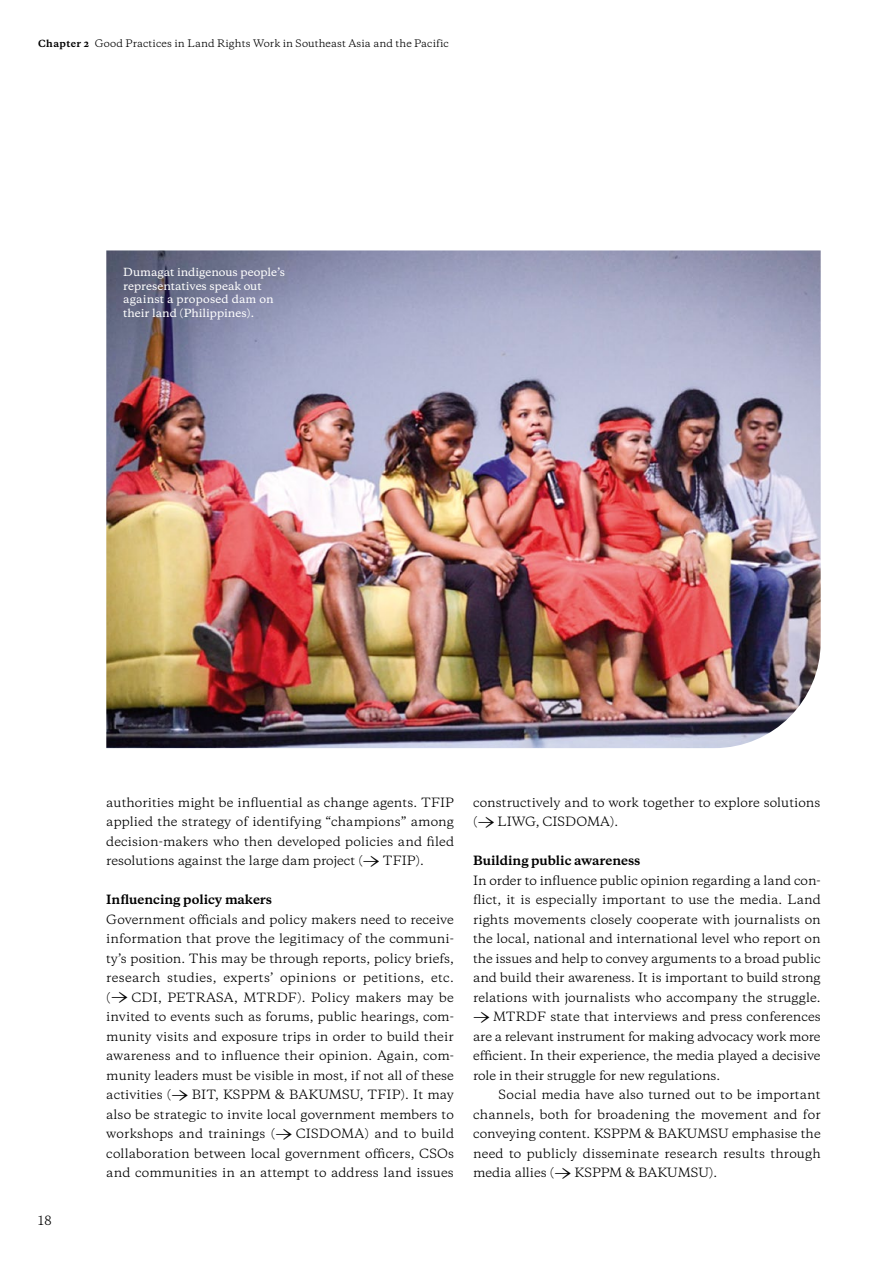
<style>
.page{position:relative;width:893px;height:1263px;background:#fff}
.page>*{position:absolute;margin:0;border:0;box-sizing:border-box;transform-origin:0 0}
.t1{font:12px/19.5px "Galaxie Copernicus";color:#000;text-align:justify}
.t2{font:700 12px "Galaxie Copernicus";color:#000}
.t3{font:500 10.5px/13.5px "Galaxie Copernicus";color:#fff}
.t4{font:9.75px "Galaxie Copernicus";letter-spacing:.01em;color:#000}
.s1{font-weight:700;font-size:9.3px}
.s2{font-size:19.5px}
</style>
<div class="page">
<img style="left:106px;top:250px;width:715px;height:498px">
<p class="t4" style="left:38px;top:37px;width:412px"><span class="s1">Chapter 2</span> Good Practices in Land Rights Work in Southeast Asia and the Pacific</p>
<p class="t3" style="left:123px;top:266px;width:163px">Dumagat indigenous people’s representatives speak out against a proposed dam on their land (Philippines).</p>
<p class="t1" style="left:38px;top:1210px;width:15px">18</p>
<p class="t1" style="left:106px;top:792px;width:349px">authorities might be influential as change agents. TFIP applied the strategy of identifying “champions” among decision-makers who then developed policies and filed resolutions against the large dam project (<span class="s2">→</span> TFIP).</p>
<p class="t2" style="left:106px;top:892px;width:167px">Influencing policy makers</p>
<p class="t1" style="left:106px;top:909px;width:349px">Government officials and policy makers need to receive information that prove the legitimacy of the communi&shy;ty’s position. This may be through reports, policy briefs, research studies, experts’ opinions or petitions, etc. (<span class="s2">→</span> CDI, PETRASA, MTRDF). Policy makers may be invited to events such as forums, public hearings, com&shy;munity visits and exposure trips in order to build their awareness and to influence their opinion. Again, com&shy;munity leaders must be visible in most, if not all of these activities (<span class="s2">→</span> BIT, KSPPM &amp; BAKUMSU, TFIP). It may also be strategic to invite local government members to workshops and trainings (<span class="s2">→</span> CISDOMA) and to build collaboration between local government officers, CSOs and communities in an attempt to address land issues</p>
<p class="t1" style="left:473px;top:792px;width:349px">constructively and to work together to explore solutions (<span class="s2">→</span> LIWG, CISDOMA).</p>
<p class="t2" style="left:473px;top:853px;width:169px">Building public awareness</p>
<p class="t1" style="left:473px;top:870px;width:349px">In order to influence public opinion regarding a land con&shy;flict, it is especially important to use the media. Land rights movements closely cooperate with journalists on the local, national and international level who report on the issues and help to convey arguments to a broad public and build their awareness. It is important to build strong relations with journalists who accompany the struggle.</p>
<p class="t1" style="left:473px;top:1007px;width:349px"><span class="s2">→</span> MTRDF state that interviews and press conferences are a relevant instrument for making advocacy work more efficient. In their experience, the media played a decisive role in their struggle for new regulations.</p>
<p class="t1" style="left:473px;top:1085px;width:349px;text-indent:26px">Social media have also turned out to be important channels, both for broadening the movement and for conveying content. KSPPM &amp; BAKUMSU emphasise the need to publicly disseminate research results through media allies (<span class="s2">→</span> KSPPM &amp; BAKUMSU).</p>
</div>
